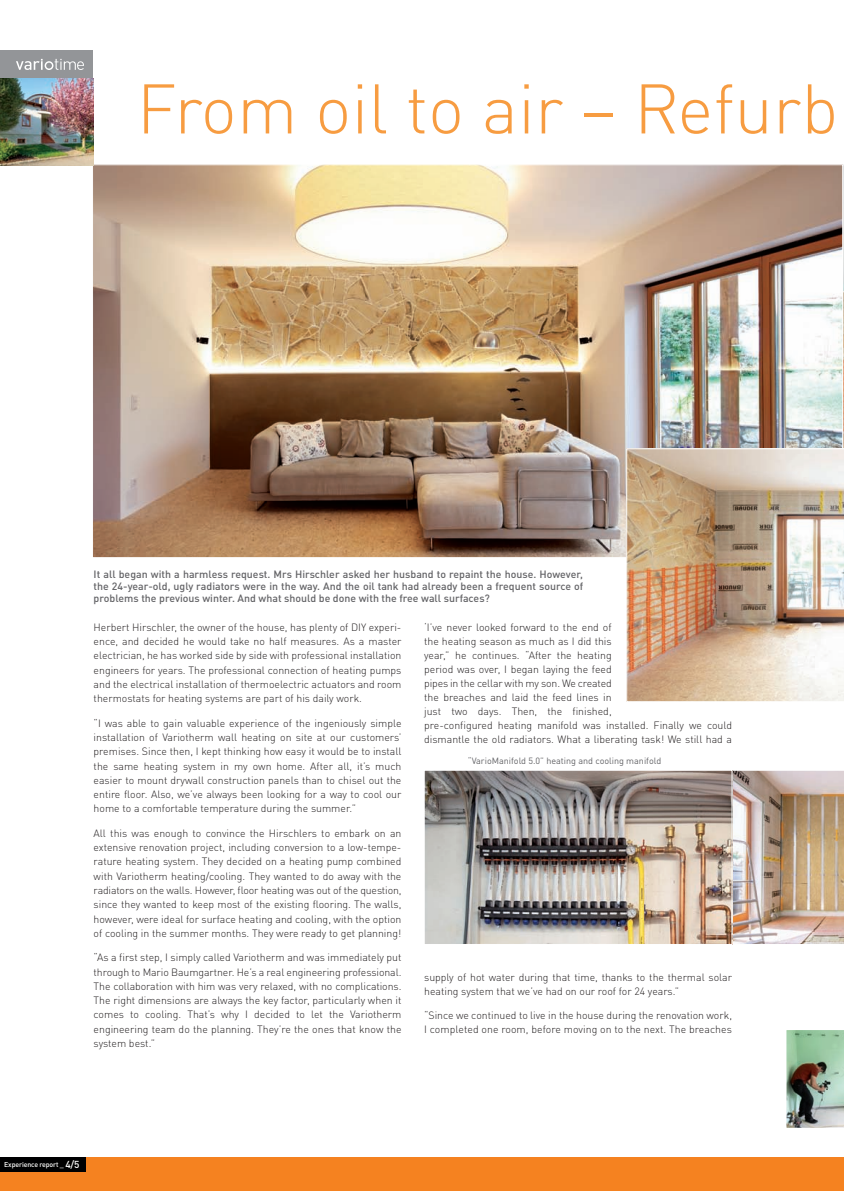
<style>
.page{position:relative;width:844px;height:1191px;background:#fff}
.page>*{position:absolute;margin:0;border:0;box-sizing:border-box;transform-origin:0 0}
.t1{font:300 69px "DIN Pro";color:#f68b1f}
.t2{font:300 10.5px/14.3px "DIN Pro";color:#231f20;text-align:justify}
.t3{font:500 10.5px/12px "DIN Pro";color:#636366;text-align:justify}
.t4{font:9px "DIN Pro";color:#636366}
.t5{font:500 7px "DIN Pro";letter-spacing:-.02em;color:#fff}
.s1{font-size:10px}
</style>
<div class="page">
<svg style="left:842px;top:164px;width:1px;height:284px"></svg>
<div style="left:0;top:50px;width:93px;height:29px;background:#939598"></div>
<svg style="left:16px;top:59px;width:68px;height:11px"></svg>
<img style="left:425px;top:772px;width:305px;height:171px">
<img style="left:732px;top:770px;width:111px;height:175px">
<img style="left:94px;top:166px;width:746px;height:390px">
<img style="left:626px;top:448px;width:217px;height:254px">
<div style="left:423px;top:770px;width:309px;height:175px;border:1px solid #fff"></div>
<div style="left:0;top:1157px;width:843px;height:34px;background:#f58220"></div>
<div style="left:0;top:1157px;width:86px;height:14px;background:#000001"></div>
<img style="left:786px;top:1030px;width:57px;height:98px">
<img style="left:0;top:79px;width:93px;height:86px">
<h1 class="t1" style="left:137px;top:55px;width:703px">From oil to air – Refurb</h1>
<p class="t3" style="left:94px;top:567px;width:491px">It all began with a harmless request. Mrs Hirschler asked her husband to repaint the house. However, the 24-year-old, ugly radiators were in the way. And the oil tank had already been a frequent source of problems the previous winter. And what should be done with the free wall surfaces?</p>
<p class="t2" style="left:94px;top:619px;width:309px">Herbert Hirschler, the owner of the house, has plenty of DIY experi&shy;ence, and decided he would take no half measures. As a master electrician, he has worked side by side with professional installation engineers for years. The professional connection of heating pumps and the electrical installation of thermoelectric actuators and room thermostats for heating systems are part of his daily work.</p>
<p class="t2" style="left:94px;top:715px;width:309px">“I was able to gain valuable experience of the ingeniously simple installation of Variotherm wall heating on site at our customers’ premises. Since then, I kept thinking how easy it would be to install the same heating system in my own home. After all, it’s much easier to mount drywall construction panels than to chisel out the entire floor. Also, we’ve always been looking for a way to cool our home to a comfortable temperature during the summer.”</p>
<p class="t2" style="left:94px;top:825px;width:309px">All this was enough to convince the Hirschlers to embark on an extensive renovation project, including conversion to a low-tempe&shy;rature heating system. They decided on a heating pump combined with Variotherm heating/cooling. They wanted to do away with the radiators on the walls. However, floor heating was out of the question, since they wanted to keep most of the existing flooring. The walls, however, were ideal for surface heating and cooling, with the option of cooling in the summer months. They were ready to get planning!</p>
<p class="t2" style="left:94px;top:949px;width:309px">“As a first step, I simply called Variotherm and was immediately put through to Mario Baumgartner. He’s a real engineering professional.<br>The collaboration with him was very relaxed, with no complications.<br>The right dimensions are always the key factor, particularly when it comes to cooling. That’s why I decided to let the Variotherm engineering team do the planning. They’re the ones that know the system best.”</p>
<p class="t2" style="left:424px;top:619px;width:309px;line-height:14px;text-align:left">‘I’ve never looked forward to the end of<br>the heating season as much as I did this<br>year,” he continues. “After the heating<br>period was over, I began laying the feed<br>pipes in the cellar with my son. We created<br>the breaches and laid the feed lines in<br>just two days. Then, the finished,<br>pre-configured heating manifold was installed. Finally we could dismantle the old radiators. What a liberating task! We still had a</p>
<p class="t4" style="left:467px;top:753px;width:195px">“VarioManifold 5.0” heating and cooling manifold</p>
<p class="t2" style="left:424px;top:969px;width:309px;line-height:14px">supply of hot water during that time, thanks to the thermal solar heating system that we’ve had on our roof for 24 years.”</p>
<p class="t2" style="left:424px;top:1007px;width:309px;line-height:14px">“Since we continued to live in the house during the renovation work,<br>I completed one room, before moving on to the next. The breaches</p>
<p class="t5" style="left:4px;top:1159px;width:77px">Experience report _ <span class="s1">4/5</span></p>
</div>
